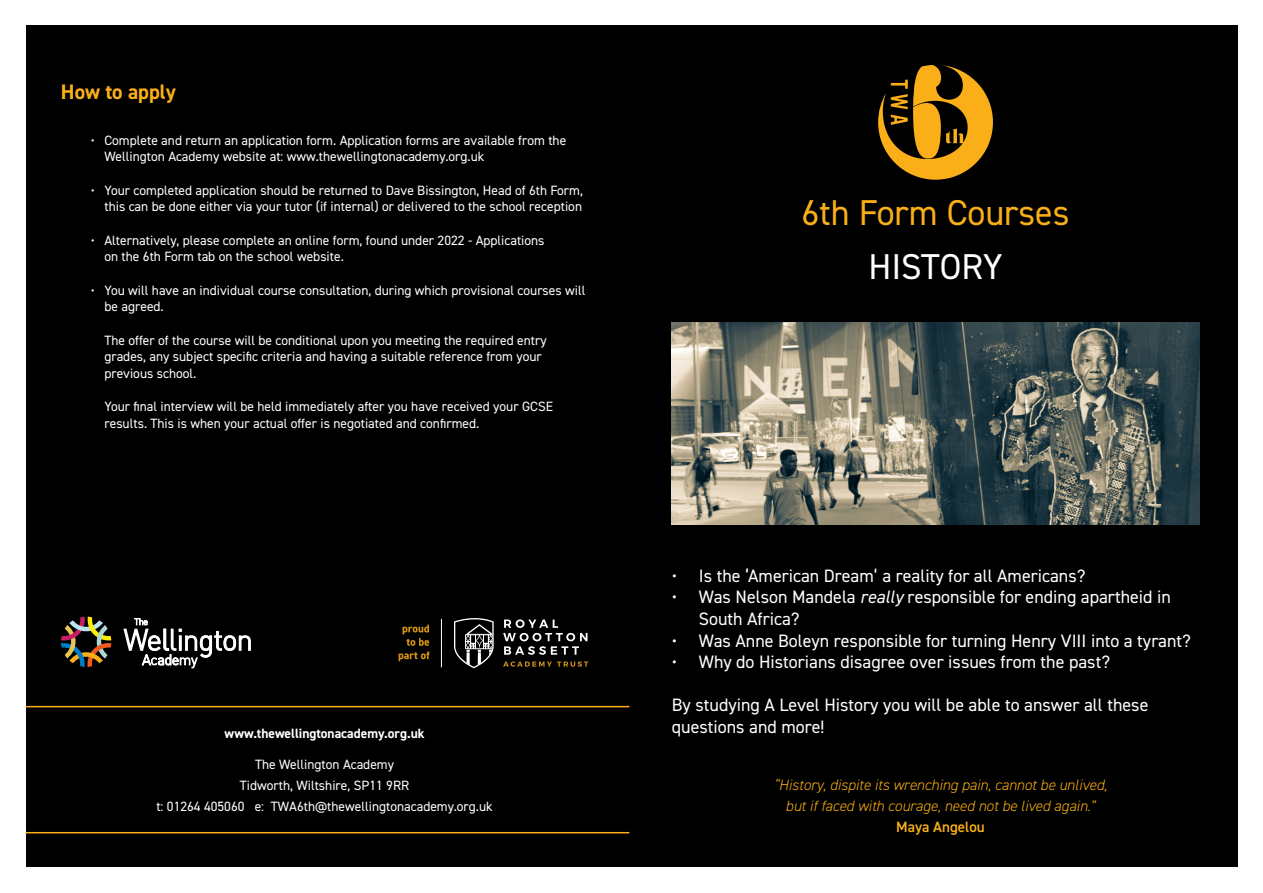
<style>
.page{position:relative;width:1263px;height:893px;background:#fff}
.page>*{position:absolute;margin:0;border:0;box-sizing:border-box;transform-origin:0 0}
.Sub-Title{font:36px "DIN2014";color:#faaf18}
.Sub-Title-2{font:36px "DIN2014";color:#fff}
.t1{font:700 21px "DIN2014";color:#faaf18}
.t2{font:18px/21.6px "DIN2014";color:#fff}
.Sub-Title-3{font:italic 300 15px/21px "DIN2014";color:#faaf18;text-align:center}
.Para_white{font:13.5px/16.5px "DIN2014";color:#fff}
.para_white_centre{font:13.5px "DIN2014";color:#fff}
.Paragraph_Style_2{font:700 13.5px "DIN2014";color:#fff}
.s1{font-style:italic}
.s2{font-weight:600;font-style:normal}
</style>
<div class="page">
<div style="left:26px;top:26px;width:1211px;height:841px;background:#000"></div>
<svg style="left:878px;top:65px;width:115px;height:115px"></svg>
<hr style="left:26px;top:706px;width:603px;height:1px;background:#faaf18">
<hr style="left:26px;top:832px;width:603px;height:1px;background:#faaf18">
<svg style="left:503px;top:661px;width:85px;height:6px"></svg>
<svg style="left:503px;top:619px;width:84px;height:36px"></svg>
<svg style="left:454px;top:618px;width:40px;height:50px"></svg>
<hr style="left:441px;top:619px;width:1px;height:48px;background:#fff">
<svg style="left:399px;top:625px;width:30px;height:36px"></svg>
<svg style="left:61px;top:617px;width:50px;height:50px"></svg>
<svg style="left:123px;top:618px;width:128px;height:50px"></svg>
<img style="left:672px;top:322px;width:527px;height:202px">
<p class="t1" style="left:61px;top:77px;width:117px">How to apply</p>
<p class="Para_white" style="left:104px;top:132px;width:463px;text-indent:-14px">• Complete and return an application form. Application forms are available from the<br>Wellington Academy website at: www.thewellingtonacademy.org.uk</p>
<p class="Para_white" style="left:91px;top:182px;width:494px;text-align:right">• Your completed application should be returned to Dave Bissington, Head of 6th Form, this can be done either via your tutor (if internal) or delivered to the school reception</p>
<p class="Para_white" style="left:104px;top:232px;width:442px;text-indent:-14px">• Alternatively, please complete an online form, found under 2022 - Applications on the 6th Form tab on the school website.</p>
<p class="Para_white" style="left:104px;top:282px;width:482px;text-indent:-14px">• You will have an individual course consultation, during which provisional courses will be agreed.</p>
<p class="Para_white" style="left:104px;top:332px;width:444px">The offer of the course will be conditional upon you meeting the required entry grades, any subject specific criteria and having a suitable reference from your previous school.</p>
<p class="Para_white" style="left:104px;top:398px;width:450px">Your final interview will be held immediately after you have received your GCSE results. This is when your actual offer is negotiated and confirmed.</p>
<p class="Paragraph_Style_2" style="left:225px;top:724px;width:201px">www.thewellingtonacademy.org.uk</p>
<p class="para_white_centre" style="left:255px;top:756px;width:140px">The Wellington Academy</p>
<p class="para_white_centre" style="left:240px;top:777px;width:171px">Tidworth, Wiltshire, SP11 9RR</p>
<p class="para_white_centre" style="left:156px;top:798px;width:338px">t: 01264 405060 e: TWA6th@thewellingtonacademy.org.uk</p>
<p class="Sub-Title" style="left:801px;top:190px;width:270px">6th Form Courses</p>
<p class="Sub-Title-2" style="left:868px;top:244px;width:136px">HISTORY</p>
<p class="t2" style="left:672px;top:564px;width:415px">• Is the ‘American Dream’ a reality for all Americans?</p>
<p class="t2" style="left:699px;top:586px;width:474px;text-indent:-27px">• Was Nelson Mandela <span class="s1">really</span> responsible for ending apartheid in<br>South Africa?</p>
<p class="t2" style="left:672px;top:629px;width:521px">• Was Anne Boleyn responsible for turning Henry VIII into a tyrant?</p>
<p class="t2" style="left:672px;top:651px;width:440px">• Why do Historians disagree over issues from the past?</p>
<p class="t2" style="left:672px;top:694px;width:478px">By studying A Level History you will be able to answer all these questions and more!</p>
<p class="Sub-Title-3" style="left:774px;top:774px;width:335px">“History, dispite its wrenching pain, cannot be unlived, but if faced with courage, need not be lived again.”<br><span class="s2">Maya Angelou</span></p>
</div>
